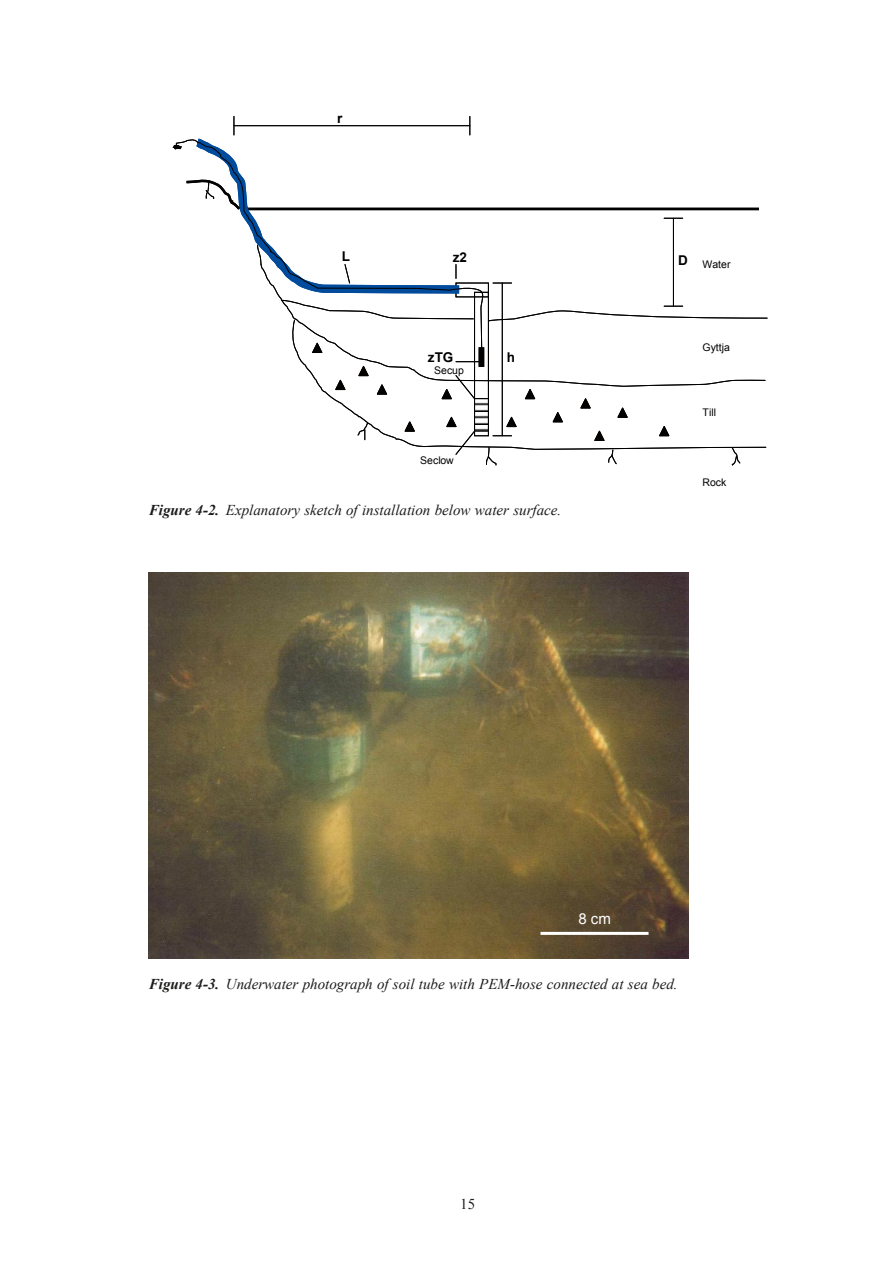
<style>
.page{position:relative;width:893px;height:1263px;background:#fff}
.page>*{position:absolute;margin:0;border:0;box-sizing:border-box;transform-origin:0 0}
.t1{font:italic 15px "Times New Roman";color:#1c1b1a}
.t2{font:15px "Arial";color:#fff}
.t3{font:15px "Times New Roman";color:#1c1b1a}
.t4{font:700 13.5px "Arial";color:#020100}
.t5{font:10.5px "Arial";color:#020100}
.s1{font-weight:700}
</style>
<div class="page">
<svg style="left:320px;top:388px;width:446px;height:62px"></svg>
<svg style="left:296px;top:353px;width:470px;height:35px"></svg>
<svg style="left:476px;top:400px;width:11px;height:29px"></svg>
<div style="left:474px;top:398px;width:15px;height:33px;border:1px solid #020100"></div>
<div style="left:474px;top:292px;width:15px;height:144px;border:1px solid #020100"></div>
<div style="left:479px;top:348px;width:5px;height:18px;background:#020100"></div>
<svg style="left:506px;top:416px;width:11px;height:11px"></svg>
<svg style="left:594px;top:430px;width:11px;height:11px"></svg>
<svg style="left:659px;top:426px;width:11px;height:10px"></svg>
<svg style="left:580px;top:398px;width:11px;height:11px"></svg>
<svg style="left:552px;top:412px;width:11px;height:10px"></svg>
<svg style="left:404px;top:421px;width:11px;height:11px"></svg>
<svg style="left:358px;top:366px;width:11px;height:10px"></svg>
<svg style="left:335px;top:379px;width:11px;height:11px"></svg>
<svg style="left:376px;top:384px;width:12px;height:11px"></svg>
<svg style="left:617px;top:407px;width:11px;height:11px"></svg>
<svg style="left:524px;top:389px;width:12px;height:10px"></svg>
<svg style="left:357px;top:422px;width:11px;height:18px"></svg>
<svg style="left:486px;top:447px;width:11px;height:19px"></svg>
<svg style="left:608px;top:449px;width:9px;height:15px"></svg>
<svg style="left:731px;top:447px;width:10px;height:19px"></svg>
<svg style="left:456px;top:361px;width:23px;height:1px"></svg>
<hr style="left:502px;top:283px;width:1px;height:153px;background:#020100">
<svg style="left:493px;top:435px;width:19px;height:1px"></svg>
<svg style="left:172px;top:116px;width:596px;height:237px"></svg>
<svg style="left:446px;top:416px;width:29px;height:39px"></svg>
<svg style="left:441px;top:375px;width:34px;height:25px"></svg>
<img style="left:149px;top:573px;width:540px;height:386px">
<hr style="left:540px;top:932px;width:109px;height:3px;background:#fff">
<p class="t4" style="left:337px;top:109px;width:7px">r</p>
<p class="t4" style="left:342px;top:248px;width:10px">L</p>
<p class="t4" style="left:453px;top:248px;width:16px">z2</p>
<p class="t4" style="left:428px;top:348px;width:27px">zTG</p>
<p class="t4" style="left:507px;top:348px;width:10px">h</p>
<p class="t5" style="left:434px;top:364px;width:31px">Secup</p>
<p class="t5" style="left:420px;top:453px;width:35px">Seclow</p>
<p class="t1" style="left:149px;top:502px;width:414px"><span class="s1">Figure 4-2.</span> Explanatory sketch of installation below water surface.</p>
<p class="t5" style="left:678px;top:257px;width:54px"><sup>D</sup> Water</p>
<p class="t5" style="left:702px;top:341px;width:29px">Gyttja</p>
<p class="t5" style="left:702px;top:405px;width:15px">Till</p>
<p class="t5" style="left:702px;top:475px;width:25px">Rock</p>
<p class="t2" style="left:578px;top:909px;width:34px">8 cm</p>
<p class="t1" style="left:149px;top:976px;width:530px"><span class="s1">Figure 4-3.</span> Underwater photograph of soil tube with PEM-hose connected at sea bed.</p>
<p class="t3" style="left:460px;top:1194px;width:17px">15</p>
</div>
